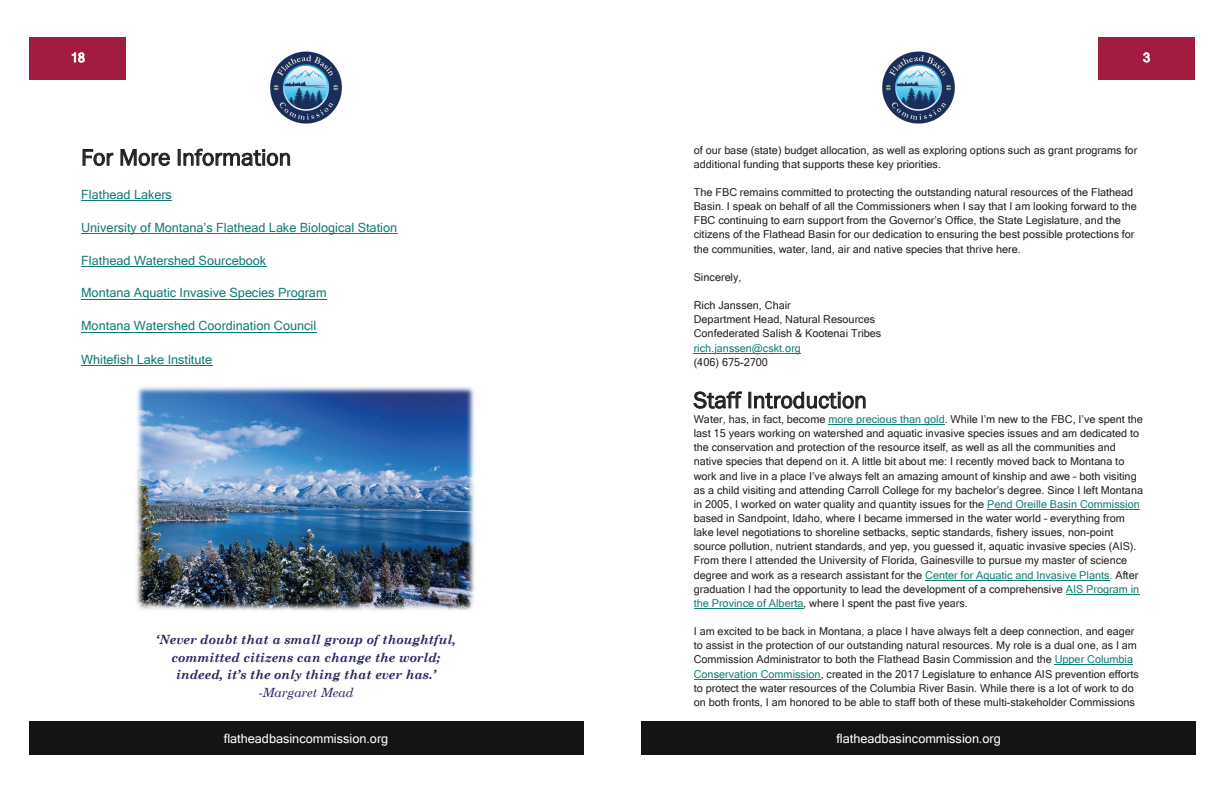
<style>
.page{position:relative;width:1224px;height:792px;background:#fff}
.page>*{position:absolute;margin:0;border:0;box-sizing:border-box;transform-origin:0 0}
.t1{font:23.6px "Franklin Gothic";color:#231f20}
.t2{font:12.7px "Microsoft Sans Serif";color:#107d74}
.t3{font:italic 700 12.7px/17.5px "Century Schoolbook";color:#25255f;text-align:center}
.t4{font:12.7px "Microsoft Sans Serif";color:#fff}
.t5{font:italic 12.7px "Century Schoolbook";color:#25255f}
.t6{font:10.9px/14.1px "Microsoft Sans Serif";color:#231f20}
.t7{font:10.9px "Microsoft Sans Serif";color:#107d74}
.s1{color:#107d74}
</style>
<div class="page">
<div style="left:642px;top:721px;width:554px;height:33px;background:#141415"></div>
<img style="left:882px;top:51px;width:73px;height:73px">
<hr style="left:694px;top:353px;width:107px;height:1px;background:#107d74">
<svg style="left:693px;top:391px;width:49px;height:18px"></svg>
<svg style="left:749px;top:392px;width:117px;height:17px"></svg>
<hr style="left:828px;top:424px;width:117px;height:1px;background:#107d74">
<hr style="left:987px;top:509px;width:153px;height:1px;background:#107d74">
<hr style="left:925px;top:580px;width:185px;height:1px;background:#107d74">
<hr style="left:1066px;top:594px;width:73px;height:1px;background:#107d74">
<hr style="left:694px;top:608px;width:109px;height:1px;background:#107d74">
<hr style="left:1055px;top:665px;width:78px;height:1px;background:#107d74">
<hr style="left:694px;top:679px;width:127px;height:1px;background:#107d74">
<div style="left:1098px;top:37px;width:97px;height:43px;background:#a21c40"></div>
<svg style="left:1143px;top:52px;width:7px;height:11px"></svg>
<div style="left:29px;top:721px;width:554px;height:33px;background:#141415"></div>
<div style="left:30px;top:38px;width:96px;height:42px;background:#a21c40"></div>
<svg style="left:72px;top:52px;width:13px;height:11px"></svg>
<img style="left:270px;top:51px;width:72px;height:73px">
<svg style="left:82px;top:149px;width:32px;height:17px"></svg>
<svg style="left:120px;top:149px;width:50px;height:17px"></svg>
<div style="left:178px;top:149px;width:3px;height:17px;border:1px solid #231f20"></div>
<svg style="left:183px;top:149px;width:107px;height:17px"></svg>
<hr style="left:81px;top:200px;width:91px;height:1px;background:#107d74">
<hr style="left:81px;top:233px;width:316px;height:1px;background:#107d74">
<hr style="left:81px;top:266px;width:185px;height:1px;background:#107d74">
<hr style="left:81px;top:299px;width:246px;height:1px;background:#107d74">
<hr style="left:81px;top:332px;width:235px;height:1px;background:#107d74">
<hr style="left:81px;top:365px;width:131px;height:1px;background:#107d74">
<img style="left:136px;top:386px;width:339px;height:225px">
<p class="t4" style="left:71px;top:49px;width:16px">18</p>
<p class="t4" style="left:1143px;top:49px;width:9px">3</p>
<h1 class="t1" style="left:81px;top:143px;width:212px">For More Information</h1>
<p class="t2" style="left:81px;top:186px;width:92px">Flathead Lakers</p>
<p class="t2" style="left:81px;top:219px;width:318px">University of Montana’s Flathead Lake Biological Station</p>
<p class="t2" style="left:81px;top:252px;width:187px">Flathead Watershed Sourcebook</p>
<p class="t2" style="left:81px;top:285px;width:247px">Montana Aquatic Invasive Species Program</p>
<p class="t2" style="left:81px;top:318px;width:237px">Montana Watershed Coordination Council</p>
<p class="t2" style="left:81px;top:351px;width:133px">Whitefish Lake Institute</p>
<p class="t3" style="left:156px;top:630px;width:302px">‘Never doubt that a small group of thoughtful, committed citizens can change the world; indeed, it’s the only thing that ever has.’</p>
<p class="t5" style="left:258px;top:682px;width:97px">-Margaret Mead</p>
<p class="t6" style="left:694px;top:142px;width:445px">of our base (state) budget allocation, as well as exploring options such as grant programs for additional funding that supports these key priorities.</p>
<p class="t6" style="left:694px;top:185px;width:445px">The FBC remains committed to protecting the outstanding natural resources of the Flathead Basin. I speak on behalf of all the Commissioners when I say that I am looking forward to the FBC continuing to earn support from the Governor’s Office, the State Legislature, and the citizens of the Flathead Basin for our dedication to ensuring the best possible protections for the communities, water, land, air and native species that thrive here.</p>
<p class="t6" style="left:694px;top:270px;width:49px">Sincerely,</p>
<p class="t6" style="left:694px;top:298px;width:189px">Rich Janssen, Chair<br>Department Head, Natural Resources<br>Confederated Salish &amp; Kootenai Tribes</p>
<p class="t7" style="left:694px;top:341px;width:109px">rich.janssen@cskt.org</p>
<p class="t6" style="left:694px;top:355px;width:76px">(406) 675-2700</p>
<h1 class="t1" style="left:694px;top:385px;width:175px">Staff Introduction</h1>
<p class="t6" style="left:694px;top:412px;width:451px">Water, has, in fact, become <span class="s1">more precious than gold</span>. While I’m new to the FBC, I’ve spent the last 15 years working on watershed and aquatic invasive species issues and am dedicated to the conservation and protection of the resource itself, as well as all the communities and native species that depend on it. A little bit about me: I recently moved back to Montana to work and live in a place I’ve always felt an amazing amount of kinship and awe – both visiting as a child visiting and attending Carroll College for my bachelor’s degree. Since I left Montana in 2005, I worked on water quality and quantity issues for the <span class="s1">Pend Oreille Basin Commission </span>based in Sandpoint, Idaho, where I became immersed in the water world – everything from lake level negotiations to shoreline setbacks, septic standards, fishery issues, non-point source pollution, nutrient standards, and yep, you guessed it, aquatic invasive species (AIS).<br>From there I attended the University of Florida, Gainesville to pursue my master of science degree and work as a research assistant for the <span class="s1">Center for Aquatic and Invasive Plants.</span> After graduation I had the opportunity to lead the development of a comprehensive <span class="s1">AIS Program in the Province of Alberta</span>, where I spent the past five years.</p>
<p class="t6" style="left:694px;top:624px;width:447px">I am excited to be back in Montana, a place I have always felt a deep connection, and eager to assist in the protection of our outstanding natural resources. My role is a dual one, as I am Commission Administrator to both the Flathead Basin Commission and the <span class="s1">Upper Columbia Conservation Commission</span>, created in the 2017 Legislature to enhance AIS prevention efforts to protect the water resources of the Columbia River Basin. While there is a lot of work to do on both fronts, I am honored to be able to staff both of these multi-stakeholder Commissions</p>
<p class="t4" style="left:224px;top:730px;width:166px">flatheadbasincommission.org</p>
<p class="t4" style="left:836px;top:730px;width:166px">flatheadbasincommission.org</p>
</div>
